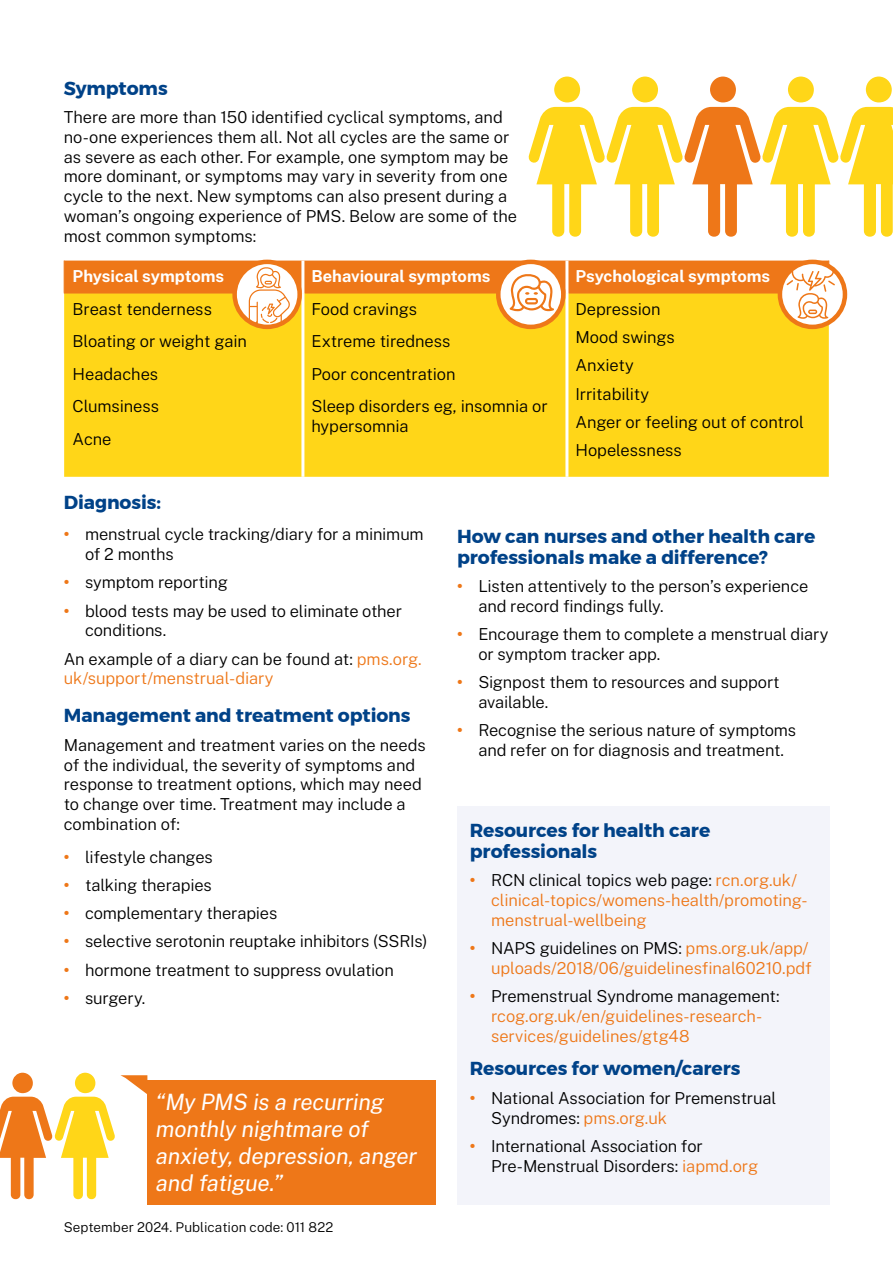
<style>
.page{position:relative;width:893px;height:1263px;background:#fff}
.page>*{position:absolute;margin:0;border:0;box-sizing:border-box;transform-origin:0 0}
.t1{font:italic 100 22.5px/27px "Public Sans";letter-spacing:-.015em;color:#fff}
.t2{font:700 18.75px/21px "Montserrat";letter-spacing:-.005em;color:#004288}
.t3{font:300 16.5px/19.8px "Public Sans";letter-spacing:-.01em;color:#000}
.t4{font:300 16.5px/19.8px "Public Sans";letter-spacing:-.005em;color:#ee7718}
.t5{font:700 16.5px "Public Sans";color:#fff}
.t6{font:300 13.5px "Public Sans";letter-spacing:.005em;color:#000}
.s1{font-weight:700;color:#ee7718}
.s2{color:#000}
.s3{font-weight:700}
.s4{color:#ee7718}
</style>
<div class="page">
<svg style="left:528px;top:77px;width:365px;height:160px"></svg>
<div style="left:64px;top:326px;width:765px;height:151px;background:#ffd618"></div>
<hr style="left:301px;top:293px;width:3px;height:184px;background:#fff">
<hr style="left:565px;top:293px;width:3px;height:184px;background:#fff">
<svg style="left:780px;top:262px;width:65px;height:65px"></svg>
<div style="left:778px;top:260px;width:69px;height:69px;border:4px solid #ee7718;border-radius:50%"></div>
<div style="left:457px;top:806px;width:372px;height:398px;background:#f3f4fa"></div>
<svg style="left:64px;top:261px;width:771px;height:65px;background:#f7af3a"></svg>
<div style="left:147px;top:1080px;width:289px;height:124px;background:#ee7718"></div>
<svg style="left:0;top:1073px;width:147px;height:127px"></svg>
<p class="t2" style="left:64px;top:78px;width:105px">Symptoms</p>
<p class="t3" style="left:64px;top:106px;width:455px">There are more than 150 identified cyclical symptoms, and no-one experiences them all. Not all cycles are the same or as severe as each other. For example, one symptom may be more dominant, or symptoms may vary in severity from one cycle to the next. New symptoms can also present during a woman’s ongoing experience of PMS. Below are some of the most common symptoms:</p>
<p class="t5" style="left:73px;top:264px;width:153px">Physical symptoms</p>
<p class="t5" style="left:311px;top:264px;width:180px">Behavioural symptoms</p>
<p class="t5" style="left:575px;top:264px;width:196px">Psychological symptoms</p>
<p class="t3" style="left:73px;top:291px;width:176px;line-height:32.5px">Breast tenderness<br>Bloating or weight gain<br>Headaches<br>Clumsiness<br>Acne</p>
<p class="t3" style="left:311px;top:291px;width:238px;line-height:32.5px">Food cravings<br>Extreme tiredness<br>Poor concentration<br>Sleep disorders eg, insomnia or</p>
<p class="t3" style="left:575px;top:294px;width:230px;line-height:28.3px">Depression<br>Mood swings<br>Anxiety<br>Irritability<br>Anger or feeling out of control<br>Hopelessness</p>
<p class="t3" style="left:311px;top:415px;width:99px">hypersomnia</p>
<p class="t2" style="left:64px;top:492px;width:99px">Diagnosis:</p>
<p class="t3" style="left:85px;top:523px;width:340px;text-indent:-21px"><span class="s1">•</span> menstrual cycle tracking/diary for a minimum of 2 months</p>
<p class="t3" style="left:64px;top:571px;width:166px"><span class="s1">•</span> symptom reporting</p>
<p class="t3" style="left:85px;top:600px;width:318px;text-indent:-21px"><span class="s1">•</span> blood tests may be used to eliminate other conditions.</p>
<p class="t4" style="left:64px;top:648px;width:359px"><span class="s2">An example of a diary can be found at:</span> pms.org. uk/support/menstrual-diary</p>
<p class="t2" style="left:64px;top:705px;width:348px">Management and treatment options</p>
<p class="t3" style="left:64px;top:734px;width:363px">Management and treatment varies on the needs of the individual, the severity of symptoms and response to treatment options, which may need to change over time. Treatment may include a combination of:</p>
<p class="t3" style="left:64px;top:846px;width:151px"><span class="s1">•</span> lifestyle changes</p>
<p class="t3" style="left:64px;top:874px;width:150px"><span class="s1">•</span> talking therapies</p>
<p class="t3" style="left:64px;top:902px;width:215px"><span class="s1">•</span> complementary therapies</p>
<p class="t3" style="left:64px;top:930px;width:365px"><span class="s1">•</span> selective serotonin reuptake inhibitors (SSRIs)</p>
<p class="t3" style="left:64px;top:959px;width:332px"><span class="s1">•</span> hormone treatment to suppress ovulation</p>
<p class="t3" style="left:64px;top:987px;width:83px"><span class="s1">•</span> surgery.</p>
<h1 class="t1" style="left:156px;top:1087px;width:263px">“My PMS is a recurring monthly nightmare of anxiety, depression, anger and fatigue.”</h1>
<p class="t6" style="left:64px;top:1217px;width:271px">September 2024. Publication code: 011 822</p>
<p class="t2" style="left:457px;top:525px;width:360px">How can nurses and other health care professionals make a difference?</p>
<p class="t3" style="left:478px;top:575px;width:331px;text-indent:-21px"><span class="s1">•</span> Listen attentively to the person’s experience and record findings fully.</p>
<p class="t3" style="left:478px;top:623px;width:352px;text-indent:-21px"><span class="s1">•</span> Encourage them to complete a menstrual diary or symptom tracker app.</p>
<p class="t3" style="left:478px;top:671px;width:303px;text-indent:-21px"><span class="s1">•</span> Signpost them to resources and support available.</p>
<p class="t3" style="left:457px;top:719px;width:341px;text-align:center"><span class="s1">•</span> Recognise the serious nature of symptoms and refer on for diagnosis and treatment.</p>
<p class="t2" style="left:470px;top:820px;width:242px">Resources for health care professionals</p>
<p class="t4" style="left:491px;top:869px;width:318px;text-indent:-21px"><span class="s3">•</span> <span class="s2">RCN clinical topics web page:</span> rcn.org.uk/ clinical-topics/womens-health/promoting&shy;menstrual-wellbeing</p>
<p class="t4" style="left:470px;top:937px;width:344px;text-align:right"><span class="s3">•</span> <span class="s2">NAPS guidelines on PMS:</span> pms.org.uk/app/ uploads/2018/06/guidelinesfinal60210.pdf</p>
<p class="t4" style="left:491px;top:985px;width:290px;text-indent:-21px"><span class="s3">•</span> <span class="s2">Premenstrual Syndrome management: </span>rcog.org.uk/en/guidelines-research&shy;services/guidelines/gtg48</p>
<p class="t2" style="left:470px;top:1058px;width:272px">Resources for women/carers</p>
<p class="t3" style="left:491px;top:1087px;width:287px;text-indent:-21px"><span class="s1">•</span> National Association for Premenstrual<br>Syndromes: <span class="s4">pms.org.uk</span></p>
<p class="t3" style="left:491px;top:1135px;width:269px;text-indent:-21px"><span class="s1">•</span> International Association for<br>Pre-Menstrual Disorders: <span class="s4">iapmd.org</span></p>
</div>
